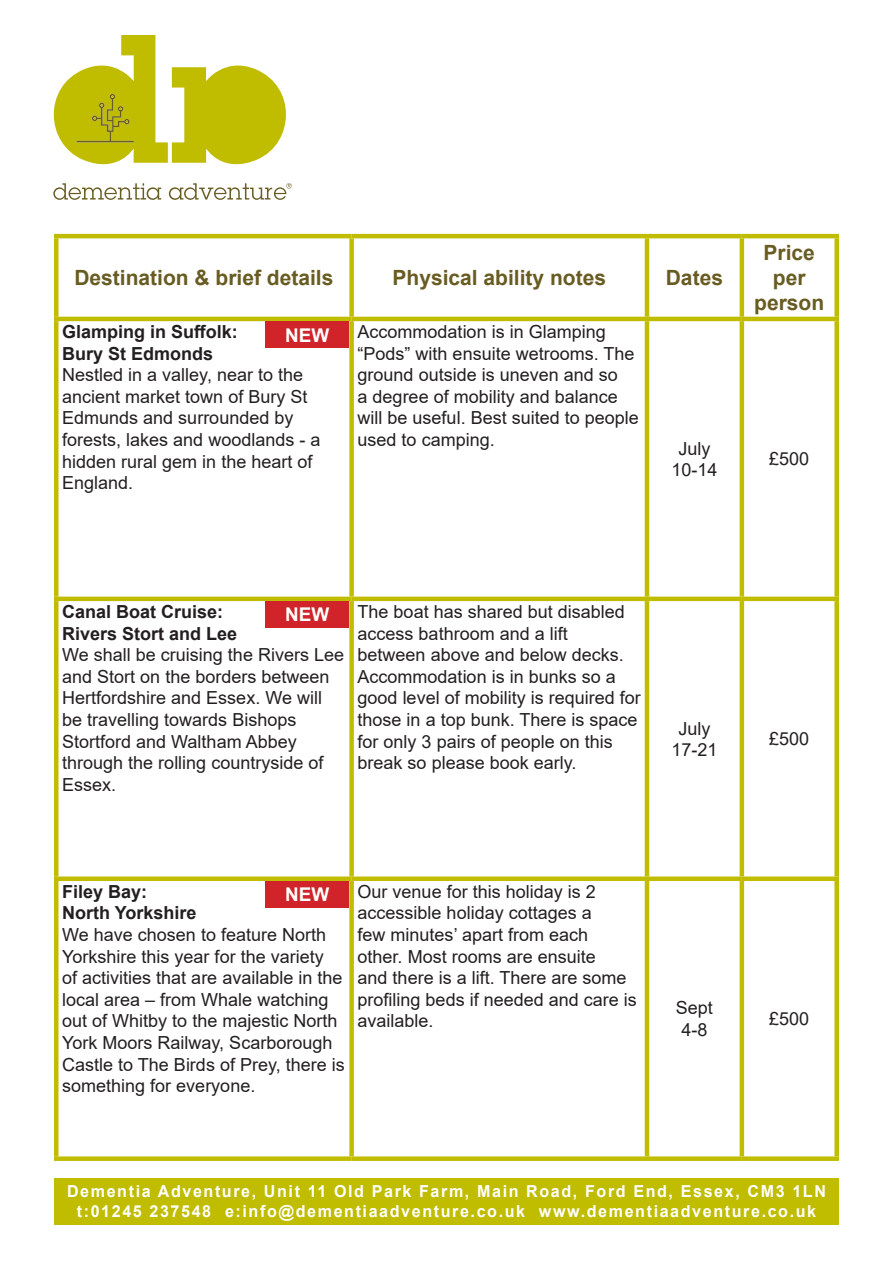
<style>
.page{position:relative;width:893px;height:1263px;background:#fff}
.page>*{position:absolute;margin:0;border:0;box-sizing:border-box;transform-origin:0 0}
.t1{font:700 21px/25.2px "Arial";color:#685c22;text-align:center}
.t2{font:700 18.9px "Arial";letter-spacing:.005em;color:#fff}
.t3{font:18px/21.6px "Arial";color:#231f20}
.t4{font:700 18px/21.6px "Arial";color:#231f20}
.t5{font:700 16.5px/19.8px "Arial";letter-spacing:.1em;color:#fff;text-align:center}
</style>
<div class="page">
<svg style="left:53px;top:35px;width:233px;height:130px"></svg>
<svg style="left:53px;top:183px;width:108px;height:17px"></svg>
<svg style="left:169px;top:183px;width:123px;height:17px"></svg>
<div style="left:54px;top:1178px;width:785px;height:47px;background:#c0bc00"></div>
<hr style="left:54px;top:234px;width:298px;height:4px;background:#c0bc00">
<hr style="left:54px;top:238px;width:4px;height:79px;background:#c0bc00">
<hr style="left:352px;top:234px;width:295px;height:4px;background:#c0bc00">
<div style="left:349px;top:238px;width:5px;height:79px;background:#c0bc00"></div>
<hr style="left:647px;top:234px;width:95px;height:4px;background:#c0bc00">
<hr style="left:645px;top:238px;width:4px;height:79px;background:#c0bc00">
<hr style="left:742px;top:234px;width:97px;height:4px;background:#c0bc00">
<hr style="left:740px;top:238px;width:4px;height:79px;background:#c0bc00">
<div style="left:834px;top:238px;width:5px;height:79px;background:#c0bc00"></div>
<div style="left:349px;top:321px;width:5px;height:276px;background:#c0bc00"></div>
<hr style="left:645px;top:321px;width:4px;height:276px;background:#c0bc00">
<hr style="left:740px;top:321px;width:4px;height:276px;background:#c0bc00">
<div style="left:349px;top:601px;width:5px;height:275px;background:#c0bc00"></div>
<hr style="left:645px;top:601px;width:4px;height:275px;background:#c0bc00">
<hr style="left:740px;top:601px;width:4px;height:275px;background:#c0bc00">
<div style="left:349px;top:881px;width:5px;height:275px;background:#c0bc00"></div>
<hr style="left:645px;top:881px;width:4px;height:275px;background:#c0bc00">
<hr style="left:740px;top:881px;width:4px;height:275px;background:#c0bc00">
<hr style="left:54px;top:317px;width:298px;height:4px;background:#c0bc00">
<hr style="left:54px;top:321px;width:4px;height:276px;background:#c0bc00">
<hr style="left:352px;top:317px;width:295px;height:4px;background:#c0bc00">
<hr style="left:647px;top:317px;width:95px;height:4px;background:#c0bc00">
<hr style="left:742px;top:317px;width:97px;height:4px;background:#c0bc00">
<div style="left:834px;top:321px;width:5px;height:276px;background:#c0bc00"></div>
<hr style="left:54px;top:597px;width:298px;height:4px;background:#c0bc00">
<hr style="left:54px;top:601px;width:4px;height:275px;background:#c0bc00">
<hr style="left:352px;top:597px;width:295px;height:4px;background:#c0bc00">
<hr style="left:647px;top:597px;width:95px;height:4px;background:#c0bc00">
<hr style="left:742px;top:597px;width:97px;height:4px;background:#c0bc00">
<div style="left:834px;top:601px;width:5px;height:275px;background:#c0bc00"></div>
<div style="left:54px;top:876px;width:298px;height:5px;background:#c0bc00"></div>
<hr style="left:54px;top:881px;width:4px;height:275px;background:#c0bc00">
<div style="left:352px;top:876px;width:295px;height:5px;background:#c0bc00"></div>
<div style="left:647px;top:876px;width:95px;height:5px;background:#c0bc00"></div>
<div style="left:742px;top:876px;width:97px;height:5px;background:#c0bc00"></div>
<div style="left:834px;top:881px;width:5px;height:275px;background:#c0bc00"></div>
<div style="left:54px;top:1156px;width:298px;height:5px;background:#c0bc00"></div>
<div style="left:352px;top:1156px;width:295px;height:5px;background:#c0bc00"></div>
<div style="left:647px;top:1156px;width:95px;height:5px;background:#c0bc00"></div>
<div style="left:742px;top:1156px;width:97px;height:5px;background:#c0bc00"></div>
<div style="left:265px;top:881px;width:84px;height:27px;background:#d1232a"></div>
<div style="left:265px;top:601px;width:84px;height:27px;background:#d1232a"></div>
<div style="left:265px;top:321px;width:84px;height:27px;background:#d1232a"></div>
<p class="t1" style="left:74px;top:265px;width:261px">Destination &amp; brief details</p>
<p class="t1" style="left:392px;top:265px;width:215px">Physical ability notes</p>
<p class="t1" style="left:666px;top:265px;width:59px">Dates</p>
<p class="t1" style="left:754px;top:240px;width:72px">Price per person</p>
<p class="t4" style="left:62px;top:321px;width:177px">Glamping in Suffolk:</p>
<p class="t4" style="left:62px;top:343px;width:153px">Bury St Edmonds</p>
<p class="t3" style="left:62px;top:364px;width:260px">Nestled in a valley, near to the ancient market town of Bury St<br>Edmunds and surrounded by forests, lakes and woodlands - a hidden rural gem in the heart of<br>England.</p>
<p class="t2" style="left:285px;top:322px;width:46px">NEW</p>
<p class="t3" style="left:358px;top:321px;width:283px">Accommodation is in Glamping “Pods” with ensuite wetrooms. The ground outside is uneven and so<br>a degree of mobility and balance will be useful. Best suited to people used to camping.</p>
<p class="t3" style="left:671px;top:437px;width:48px;text-align:center">July<br>10-14</p>
<p class="t3" style="left:769px;top:448px;width:42px">£500</p>
<p class="t4" style="left:62px;top:601px;width:177px">Canal Boat Cruise:<br>Rivers Stort and Lee</p>
<p class="t3" style="left:62px;top:644px;width:283px">We shall be cruising the Rivers Lee and Stort on the borders between<br>Hertfordshire and Essex. We will be travelling towards Bishops<br>Stortford and Waltham Abbey through the rolling countryside of<br>Essex.</p>
<p class="t2" style="left:285px;top:601px;width:46px">NEW</p>
<p class="t3" style="left:358px;top:601px;width:285px">The boat has shared but disabled access bathroom and a lift<br>between above and below decks.<br>Accommodation is in bunks so a good level of mobility is required for those in a top bunk. There is space for only 3 pairs of people on this break so please book early.</p>
<p class="t3" style="left:671px;top:717px;width:48px;text-align:center">July<br>17-21</p>
<p class="t3" style="left:769px;top:728px;width:42px">£500</p>
<p class="t4" style="left:62px;top:881px;width:87px">Filey Bay:</p>
<p class="t4" style="left:62px;top:902px;width:136px">North Yorkshire</p>
<p class="t3" style="left:62px;top:924px;width:284px">We have chosen to feature North Yorkshire this year for the variety<br>of activities that are available in the local area – from Whale watching out of Whitby to the majestic North York Moors Railway, Scarborough Castle to The Birds of Prey, there is something for everyone.</p>
<p class="t2" style="left:285px;top:881px;width:46px">NEW</p>
<p class="t3" style="left:358px;top:881px;width:281px">Our venue for this holiday is 2 accessible holiday cottages a<br>few minutes’ apart from each other. Most rooms are ensuite<br>and there is a lift. There are some profiling beds if needed and care is available.</p>
<p class="t3" style="left:676px;top:997px;width:39px;text-align:center">Sept<br>4-8</p>
<p class="t3" style="left:769px;top:1008px;width:42px">£500</p>
<p class="t5" style="left:67px;top:1182px;width:760px">Dementia Adventure, Unit 11 Old Park Farm, Main Road, Ford End, Essex, CM3 1LN t:01245 237548 e:info@dementiaadventure.co.uk www.dementiaadventure.co.uk</p>
</div>
